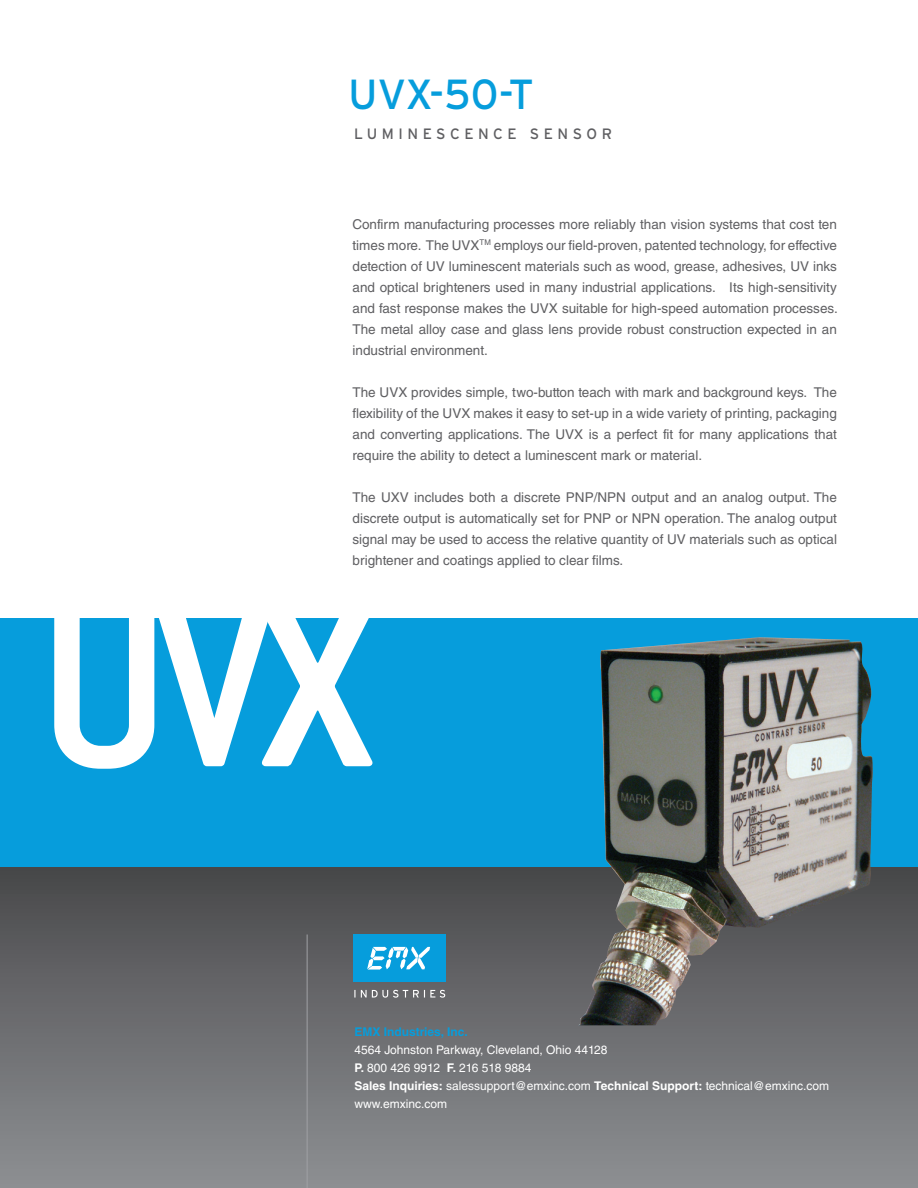
<style>
.page{position:relative;width:918px;height:1188px;background:#fff}
.page>*{position:absolute;margin:0;border:0;box-sizing:border-box;transform-origin:0 0}
.t1{font:500 249px "Conduit ITC";color:#fff}
.t2{font:42px "Interstate";color:#069ddc}
.t3{font:15px "Interstate";letter-spacing:.3em;color:#5f5f62}
.t4{font:13.5px/21px "Helvetica LT Std";color:#5f5f62;text-align:justify}
.t5{font:12px/18px "Helvetica LT Std";color:#fff}
.t6{font:700 12px "Helvetica LT Std";color:#069ddc}
.s1{font-weight:700}
</style>
<div class="page">
<svg style="left:0;top:867px;width:918px;height:321px;background:#6f7073"></svg>
<div style="left:0;top:619px;width:918px;height:248px;background:#069ddc"></div>
<svg style="left:53px;top:618px;width:322px;height:151px"></svg>
<img style="left:578px;top:637px;width:295px;height:388px">
<hr style="left:307px;top:934px;width:1px;height:254px;background:#a0a1a5">
<div style="left:353px;top:934px;width:93px;height:48px;background:#069ddc"></div>
<svg style="left:354px;top:990px;width:91px;height:8px"></svg>
<svg style="left:367px;top:947px;width:63px;height:23px"></svg>
<h2 class="t2" style="left:348px;top:71px;width:187px">UVX-50-T</h2>
<p class="t3" style="left:354px;top:125px;width:260px">LU MINESCENCE S ENSOR</p>
<p class="t4" style="left:352px;top:213px;width:487px">Confirm manufacturing processes more reliably than vision systems that cost ten times more. The UVX<sup>TM</sup> employs our field-proven, patented technology, for effective detection of UV luminescent materials such as wood, grease, adhesives, UV inks and optical brighteners used in many industrial applications. Its high-sensitivity and fast response makes the UVX suitable for high-speed automation processes.<br>The metal alloy case and glass lens provide robust construction expected in an industrial environment.</p>
<p class="t4" style="left:353px;top:381px;width:486px">The UVX provides simple, two-button teach with mark and background keys. The flexibility of the UVX makes it easy to set-up in a wide variety of printing, packaging and converting applications. The UVX is a perfect fit for many applications that require the ability to detect a luminescent mark or material.</p>
<p class="t4" style="left:353px;top:486px;width:486px">The UXV includes both a discrete PNP/NPN output and an analog output. The discrete output is automatically set for PNP or NPN operation. The analog output signal may be used to access the relative quantity of UV materials such as optical brightener and coatings applied to clear films.</p>
<h1 class="t1" style="left:41px;top:547px;width:335px">UVX</h1>
<p class="t6" style="left:354px;top:1024px;width:115px">EMX Industries, Inc.</p>
<p class="t5" style="left:354px;top:1041px;width:476px">4564 Johnston Parkway, Cleveland, Ohio 44128<br><span class="s1">P.</span> 800 426 9912 <span class="s1">F.</span> 216 518 9884<br><span class="s1">Sales Inquiries:</span> salessupport@emxinc.com <span class="s1">Technical Support:</span> technical@emxinc.com www.emxinc.com</p>
</div>
